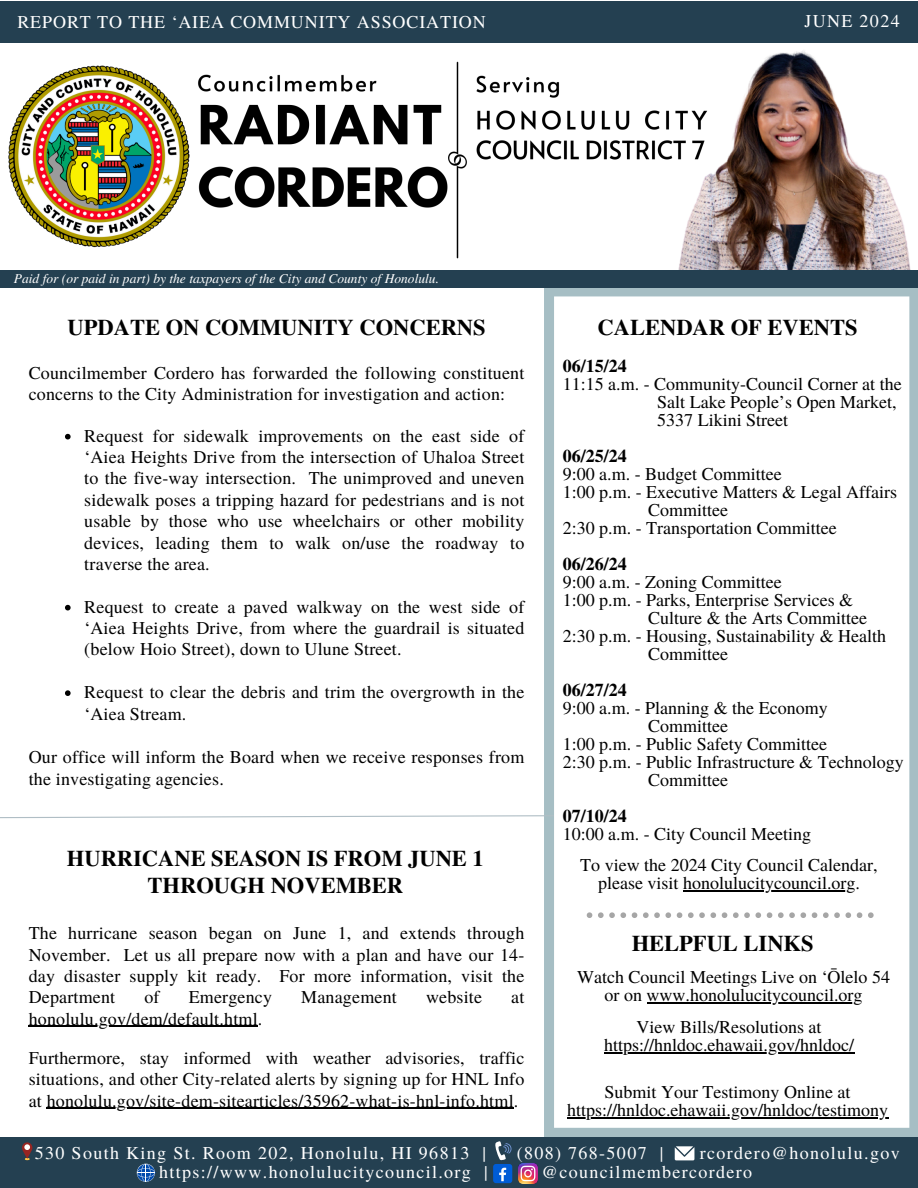
<style>
.page{position:relative;width:918px;height:1188px;background:#fff}
.page>*{position:absolute;margin:0;border:0;box-sizing:border-box;transform-origin:0 0}
.t1{font:700 22.5px/27px "Te X Gyre Termes";color:#000;text-align:center}
.t2{font:18px/21.3px "Te X Gyre Termes";color:#000}
.t3{font:18px "Te X Gyre Termes";letter-spacing:.075em;color:#fff}
.t4{font:18px "Te X Gyre Termes";letter-spacing:.05em;color:#fff}
.t5{font:700 18px "Te X Gyre Termes";color:#000}
.t6{font:italic 13.5px "Te X Gyre Termes";color:#fff}
.s1{font-weight:700}
</style>
<div class="page">
<div style="left:0;top:1px;width:918px;height:42px;background:#244051"></div>
<img style="left:198px;top:61px;width:469px;height:198px">
<div style="left:473px;top:162px;width:239px;height:101px;background:#fff"></div>
<img style="left:8px;top:65px;width:182px;height:183px">
<img style="left:667px;top:51px;width:244px;height:219px">
<svg style="left:544px;top:288px;width:374px;height:849px"></svg>
<div style="left:0;top:1138px;width:918px;height:50px;background:#244051"></div>
<img style="left:519px;top:1164px;width:19px;height:19px">
<div style="left:493px;top:1164px;width:19px;height:19px;background:#005cd6;border-radius:3px"></div>
<svg style="left:499px;top:1168px;width:7px;height:13px"></svg>
<svg style="left:137px;top:1164px;width:18px;height:18px"></svg>
<svg style="left:675px;top:1146px;width:19px;height:14px"></svg>
<svg style="left:495px;top:1141px;width:16px;height:19px"></svg>
<svg style="left:22px;top:1142px;width:10px;height:18px"></svg>
<div style="left:0;top:270px;width:918px;height:18px;background:#244051"></div>
<svg style="left:0;top:815px;width:555px;height:4px"></svg>
<svg style="left:587px;top:912px;width:287px;height:6px"></svg>
<hr style="left:683px;top:890px;width:173px;height:1px;background:#000">
<hr style="left:604px;top:1052px;width:250px;height:1px;background:#000">
<hr style="left:647px;top:1002px;width:216px;height:1px;background:#000">
<hr style="left:567px;top:1117px;width:321px;height:1px;background:#000">
<hr style="left:29px;top:1026px;width:229px;height:1px;background:#000">
<hr style="left:47px;top:1108px;width:467px;height:1px;background:#000">
<svg style="left:65px;top:434px;width:6px;height:5px"></svg>
<svg style="left:65px;top:605px;width:6px;height:5px"></svg>
<svg style="left:65px;top:690px;width:6px;height:6px"></svg>
<h1 class="t4" style="left:17px;top:9px;width:470px">REPORT TO THE ‘AIEA COMMUNITY ASSOCIATION</h1>
<p class="t3" style="left:804px;top:8px;width:97px">JUNE 2024</p>
<p class="t6" style="left:14px;top:269px;width:427px">Paid for (or paid in part) by the taxpayers of the City and County of Honolulu.</p>
<h3 class="t1" style="left:68px;top:313px;width:420px">UPDATE ON COMMUNITY CONCERNS</h3>
<p class="t2" style="left:29px;top:361px;width:497px">Councilmember Cordero has forwarded the following constituent concerns to the City Administration for investigation and action:</p>
<p class="t2" style="left:84px;top:424px;width:442px;text-align:justify">Request for sidewalk improvements on the east side of ‘Aiea Heights Drive from the intersection of Uhaloa Street to the five-way intersection. The unimproved and uneven sidewalk poses a tripping hazard for pedestrians and is not usable by those who use wheelchairs or other mobility devices, leading them to walk on/use the roadway to traverse the area.</p>
<h3 class="t2" style="left:84px;top:595px;width:442px;text-align:justify">Request to create a paved walkway on the west side of ‘Aiea Heights Drive, from where the guardrail is situated (below Hoio Street), down to Ulune Street.</h3>
<p class="t2" style="left:84px;top:681px;width:442px">Request to clear the debris and trim the overgrowth in the ‘Aiea Stream.</p>
<h1 class="t2" style="left:29px;top:746px;width:497px">Our office will inform the Board when we receive responses from the investigating agencies.</h1>
<p class="t1" style="left:67px;top:844px;width:418px">HURRICANE SEASON IS FROM JUNE 1<br>THROUGH NOVEMBER</p>
<h3 class="t2" style="left:29px;top:922px;width:497px;text-align:justify">The hurricane season began on June 1, and extends through November. Let us all prepare now with a plan and have our 14- day disaster supply kit ready. For more information, visit the Department</h3>
<h3 class="t2" style="left:144px;top:986px;width:17px">of</h3>
<h3 class="t2" style="left:189px;top:986px;width:85px">Emergency</h3>
<h3 class="t2" style="left:301px;top:986px;width:97px">Management</h3>
<h3 class="t2" style="left:426px;top:986px;width:58px">website</h3>
<h3 class="t2" style="left:511px;top:986px;width:15px">at</h3>
<p class="t2" style="left:29px;top:998px;width:497px;line-height:39.3px">honolulu.gov/dem/default.html.<br>Furthermore, stay informed with weather advisories, traffic</p>
<p class="t2" style="left:29px;top:1068px;width:497px">situations, and other City-related alerts by signing up for HNL Info at honolulu.gov/site-dem-sitearticles/35962-what-is-hnl-info.html.</p>
<h3 class="t1" style="left:598px;top:313px;width:262px">CALENDAR OF EVENTS</h3>
<h1 class="t5" style="left:563px;top:351px;width:66px">06/15/24</h1>
<h1 class="t2" style="left:563px;top:372px;width:340px">11:15 a.m. - Community-Council Corner at the</h1>
<h1 class="t2" style="left:657px;top:390px;width:241px">Salt Lake People’s Open Market,</h1>
<h3 class="t2" style="left:657px;top:408px;width:133px">5337 Likini Street</h3>
<h3 class="t2" style="left:563px;top:446px;width:336px;line-height:18px"><span class="s1">06/25/24<br></span>9:00 a.m. - Budget Committee<br>1:00 p.m. - Executive Matters &amp; Legal Affairs</h3>
<h3 class="t2" style="left:563px;top:500px;width:275px;line-height:18px;text-indent:86px">Committee<br>2:30 p.m. - Transportation Committee</h3>
<h3 class="t2" style="left:563px;top:554px;width:292px;line-height:18px"><span class="s1">06/26/24<br></span>9:00 a.m. - Zoning Committee<br>1:00 p.m. - Parks, Enterprise Services &amp;</h3>
<p class="t2" style="left:648px;top:606px;width:221px">Culture &amp; the Arts Committee</p>
<p class="t2" style="left:563px;top:624px;width:325px">2:30 p.m. - Housing, Sustainability &amp; Health</p>
<p class="t2" style="left:648px;top:642px;width:82px">Committee</p>
<p class="t2" style="left:563px;top:680px;width:266px;line-height:18px"><span class="s1">06/27/24<br></span>9:00 a.m. - Planning &amp; the Economy</p>
<p class="t2" style="left:648px;top:714px;width:82px">Committee</p>
<p class="t2" style="left:563px;top:732px;width:266px">1:00 p.m. - Public Safety Committee</p>
<p class="t2" style="left:563px;top:750px;width:342px">2:30 p.m. - Public Infrastructure &amp; Technology</p>
<p class="t2" style="left:648px;top:768px;width:82px">Committee</p>
<p class="t2" style="left:563px;top:806px;width:250px;line-height:18px"><span class="s1">07/10/24<br></span>10:00 a.m. - City Council Meeting</p>
<h3 class="t2" style="left:580px;top:855px;width:299px;line-height:18px;text-align:center">To view the 2024 City Council Calendar, please visit honolulucitycouncil.org.</h3>
<h3 class="t1" style="left:632px;top:928px;width:183px">HELPFUL LINKS</h3>
<h3 class="t2" style="left:577px;top:967px;width:314px;line-height:18px;text-align:center">Watch Council Meetings Live on ‘Ōlelo 54 or on www.honolulucitycouncil.org</h3>
<h3 class="t2" style="left:637px;top:1016px;width:187px">View Bills/Resolutions at</h3>
<h3 class="t2" style="left:604px;top:1034px;width:252px">https://hnldoc.ehawaii.gov/hnldoc/</h3>
<h3 class="t2" style="left:605px;top:1081px;width:248px">Submit Your Testimony Online at</h3>
<h3 class="t2" style="left:567px;top:1099px;width:323px">https://hnldoc.ehawaii.gov/hnldoc/testimony</h3>
<p class="t3" style="left:35px;top:1140px;width:453px">530 South King St. Room 202, Honolulu, HI 96813 |</p>
<p class="t3" style="left:517px;top:1140px;width:148px">(808) 768-5007 |</p>
<p class="t3" style="left:700px;top:1140px;width:202px">rcordero@honolulu.gov</p>
<p class="t3" style="left:159px;top:1159px;width:330px">https://www.honolulucitycouncil.org |</p>
<p class="t3" style="left:542px;top:1159px;width:212px">@councilmembercordero</p>
</div>
